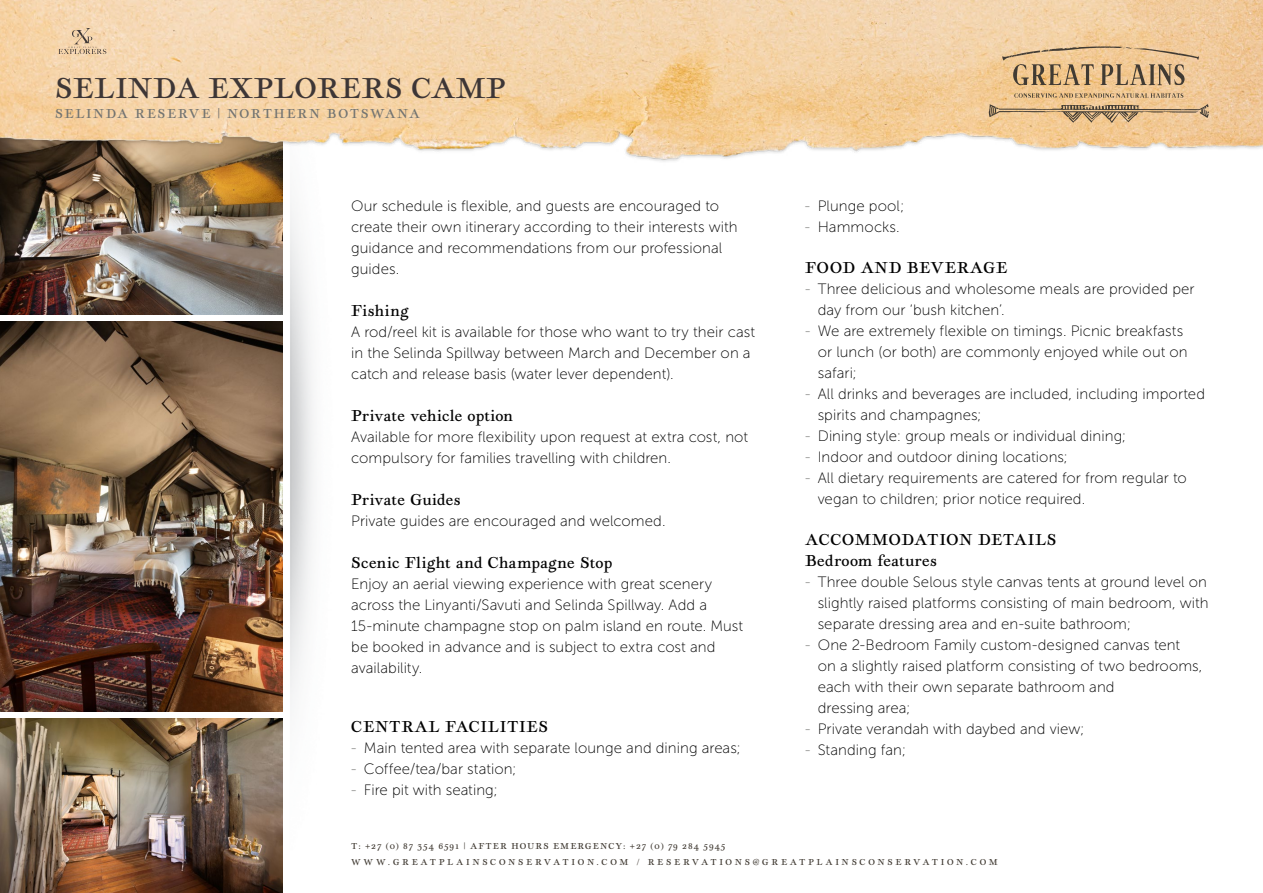
<style>
.page{position:relative;width:1263px;height:893px;background:#fff}
.page>*{position:absolute;margin:0;border:0;box-sizing:border-box;transform-origin:0 0}
.t1{font:30px "Geographica";letter-spacing:.02em;color:#3d3636}
.t2{font:16.5px/21px "Geographica";letter-spacing:.025em;color:#000}
.t3{font:15px/21px "Museo Sans 100";letter-spacing:.005em;color:#000}
.t4{font:13.5px "Geographica";letter-spacing:.12em;color:#737471}
.t5{font:9px/16.5px "Geographica";letter-spacing:.3em;color:#413b33}
.s1{color:#737471}
</style>
<div class="page">
<img style="left:281px;top:203px;width:33px;height:502px">
<img style="left:0;top:175px;width:283px;height:140px">
<img style="left:0;top:718px;width:283px;height:175px">
<img style="left:0;top:322px;width:283px;height:390px">
<img style="left:0;top:0;width:1263px;height:175px">
<svg style="left:59px;top:28px;width:47px;height:26px"></svg>
<svg style="left:1014px;top:93px;width:169px;height:5px"></svg>
<svg style="left:989px;top:104px;width:220px;height:19px;background:#ccab80"></svg>
<svg style="left:1002px;top:46px;width:197px;height:39px;background:#d0af83"></svg>
<h1 class="t1" style="left:55px;top:70px;width:452px">SELINDA EXPLORERS CAMP</h1>
<p class="t4" style="left:55px;top:105px;width:366px">SELINDA RESERVE | NORTHERN BOTSWANA</p>
<p class="t3" style="left:351px;top:196px;width:388px">Our schedule is flexible, and guests are encouraged to create their own itinerary according to their interests with guidance and recommendations from our professional guides.</p>
<p class="t2" style="left:351px;top:300px;width:59px">Fishing</p>
<p class="t3" style="left:351px;top:322px;width:405px">A rod/reel kit is available for those who want to try their cast in the Selinda Spillway between March and December on a catch and release basis (water lever dependent).</p>
<p class="t2" style="left:351px;top:405px;width:164px">Private vehicle option</p>
<p class="t3" style="left:351px;top:427px;width:399px">Available for more flexibility upon request at extra cost, not compulsory for families travelling with children.</p>
<p class="t2" style="left:351px;top:489px;width:111px">Private Guides</p>
<p class="t3" style="left:351px;top:511px;width:316px">Private guides are encouraged and welcomed.</p>
<p class="t2" style="left:351px;top:552px;width:263px">Scenic Flight and Champagne Stop</p>
<p class="t3" style="left:351px;top:574px;width:394px">Enjoy an aerial viewing experience with great scenery across the Linyanti/Savuti and Selinda Spillway. Add a 15-minute champagne stop on palm island en route. Must be booked in advance and is subject to extra cost and availability.</p>
<p class="t2" style="left:351px;top:716px;width:198px">CENTRAL FACILITIES</p>
<p class="t3" style="left:351px;top:738px;width:391px"><span class="s1">-</span> Main tented area with separate lounge and dining areas;</p>
<p class="t3" style="left:351px;top:759px;width:167px"><span class="s1">-</span> Coffee/tea/bar station;</p>
<p class="t3" style="left:351px;top:780px;width:148px"><span class="s1">-</span> Fire pit with seating;</p>
<p class="t3" style="left:805px;top:196px;width:101px"><span class="s1">-</span> Plunge pool;</p>
<p class="t3" style="left:805px;top:217px;width:96px"><span class="s1">-</span> Hammocks.</p>
<p class="t2" style="left:805px;top:257px;width:204px">FOOD AND BEVERAGE</p>
<p class="t3" style="left:818px;top:279px;width:378px;text-indent:-13px"><span class="s1">-</span> Three delicious and wholesome meals are provided per day from our ‘bush kitchen’.</p>
<p class="t3" style="left:818px;top:321px;width:371px;text-indent:-13px"><span class="s1">-</span> We are extremely flexible on timings. Picnic breakfasts or lunch (or both) are commonly enjoyed while out on safari;</p>
<p class="t3" style="left:818px;top:384px;width:389px;text-indent:-13px"><span class="s1">-</span> All drinks and beverages are included, including imported spirits and champagnes;</p>
<p class="t3" style="left:805px;top:426px;width:323px"><span class="s1">-</span> Dining style: group meals or individual dining;</p>
<p class="t3" style="left:805px;top:447px;width:264px"><span class="s1">-</span> Indoor and outdoor dining locations;</p>
<p class="t3" style="left:818px;top:468px;width:370px;text-indent:-13px"><span class="s1">-</span> All dietary requirements are catered for from regular to vegan to children; prior notice required.</p>
<p class="t2" style="left:805px;top:529px;width:253px">ACCOMMODATION DETAILS<br>Bedroom features</p>
<p class="t3" style="left:818px;top:571px;width:392px;text-align:justify;text-indent:-13px"><span class="s1">-</span> Three double Selous style canvas tents at ground level on slightly raised platforms consisting of main bedroom, with separate dressing area and en-suite bathroom;</p>
<p class="t3" style="left:818px;top:634px;width:386px;text-indent:-13px"><span class="s1">-</span> One 2-Bedroom Family custom-designed canvas tent<br>on a slightly raised platform consisting of two bedrooms, each with their own separate bathroom and<br>dressing area;</p>
<p class="t3" style="left:805px;top:718px;width:281px"><span class="s1">-</span> Private verandah with daybed and view;</p>
<p class="t3" style="left:805px;top:739px;width:103px"><span class="s1">-</span> Standing fan;</p>
<p class="t5" style="left:351px;top:837px;width:648px">T: +27 (0) 87 354 6591 | AFTER HOURS EMERGENCY: +27 (0) 79 284 5945<br>WWW.GREATPLAINSCONSERVATION.COM / RESERVATIONS@GREATPLAINSCONSERVATION.COM</p>
</div>
